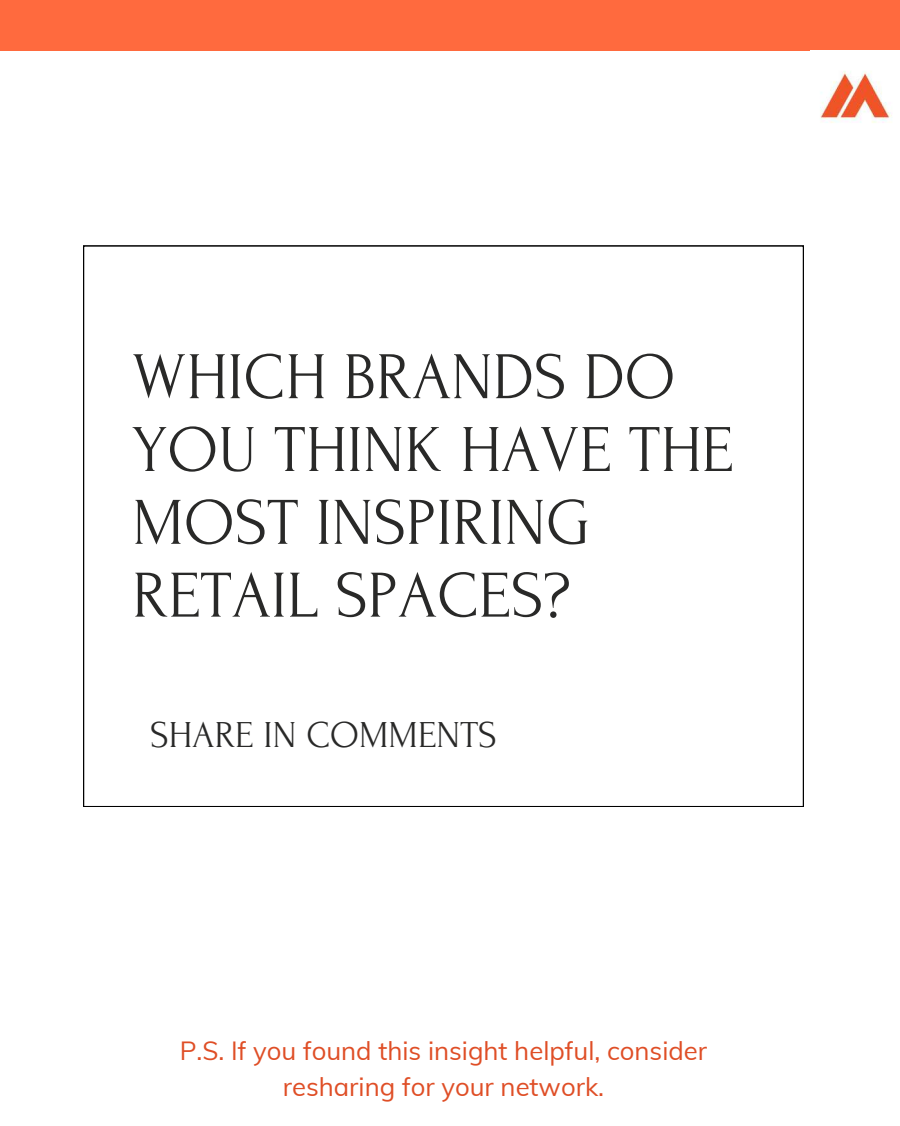
<style>
.page{position:relative;width:900px;height:1126px;background:#fff}
.page>*{position:absolute;margin:0;border:0;box-sizing:border-box;transform-origin:0 0}
.t1{font:66.5px/72.8px "Forum";color:#292928}
.t2{font:38px "Forum";color:#292928}
.t3{font:25.7px/36px "Muli";color:#df4e26;text-align:center}
</style>
<div class="page">
<svg style="left:84px;top:246px;width:720px;height:560px"></svg>
<div style="left:0;top:0;width:900px;height:50px;background:#ff6a3e"></div>
<img style="left:820px;top:71px;width:72px;height:52px">
<h1 class="t1" style="left:132px;top:341px;width:603px">WHICH BRANDS DO<br>YOU THINK HAVE THE<br>MOST INSPIRING<br>RETAIL SPACES?</h1>
<h2 class="t2" style="left:150px;top:714px;width:348px">SHARE IN COMMENTS</h2>
<p class="t3" style="left:180px;top:1032px;width:529px">P.S. If you found this insight helpful, consider resharing for your network.</p>
</div>
